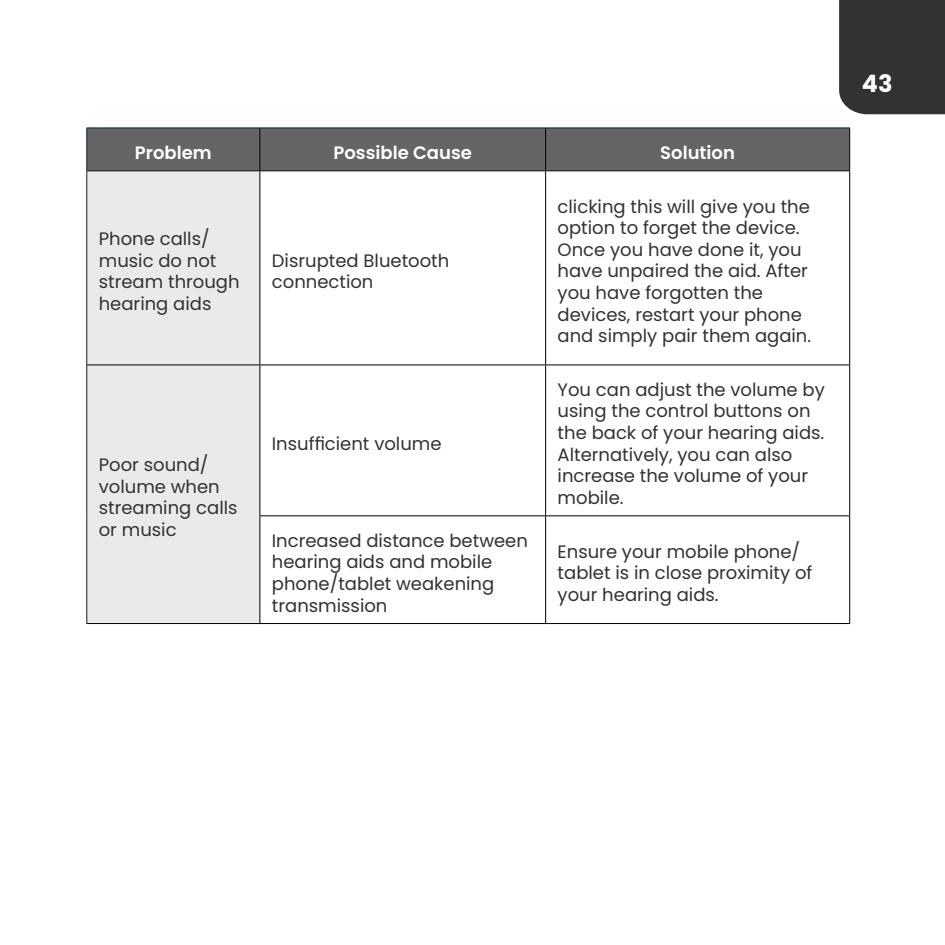
<style>
.page{position:relative;width:945px;height:945px;background:#fff}
.page>*{position:absolute;margin:0;border:0;box-sizing:border-box;transform-origin:0 0}
.t1{font:700 24px "Poppins";color:#fff}
.t2{font:18px/21.6px "Poppins";color:#323232}
.t3{font:600 18px "Poppins";color:#fff}
</style>
<div class="page">
<div style="left:87px;top:128px;width:762px;height:42px;background:#656565"></div>
<div style="left:87px;top:171px;width:173px;height:452px;background:#e9eae9"></div>
<svg style="left:260px;top:171px;width:589px;height:452px"></svg>
<hr style="left:259px;top:128px;width:1px;height:42px;background:#000">
<hr style="left:545px;top:128px;width:1px;height:42px;background:#000">
<hr style="left:849px;top:128px;width:1px;height:42px;background:#000">
<hr style="left:259px;top:171px;width:1px;height:194px;background:#000">
<hr style="left:545px;top:171px;width:1px;height:194px;background:#000">
<hr style="left:849px;top:171px;width:1px;height:194px;background:#000">
<hr style="left:259px;top:365px;width:1px;height:150px;background:#000">
<hr style="left:545px;top:365px;width:1px;height:150px;background:#000">
<hr style="left:849px;top:365px;width:1px;height:150px;background:#000">
<hr style="left:259px;top:516px;width:1px;height:107px;background:#000">
<hr style="left:545px;top:516px;width:1px;height:107px;background:#000">
<hr style="left:849px;top:516px;width:1px;height:107px;background:#000">
<hr style="left:86px;top:127px;width:174px;height:1px;background:#002438">
<hr style="left:86px;top:128px;width:1px;height:43px;background:#002438">
<hr style="left:260px;top:127px;width:286px;height:1px;background:#002438">
<hr style="left:546px;top:127px;width:304px;height:1px;background:#002438">
<hr style="left:86px;top:171px;width:1px;height:194px;background:#002438">
<hr style="left:86px;top:365px;width:1px;height:151px;background:#002438">
<hr style="left:86px;top:516px;width:1px;height:107px;background:#002438">
<hr style="left:87px;top:170px;width:173px;height:1px;background:#000">
<hr style="left:260px;top:170px;width:286px;height:1px;background:#000">
<hr style="left:546px;top:170px;width:304px;height:1px;background:#000">
<hr style="left:87px;top:364px;width:173px;height:1px;background:#000">
<hr style="left:260px;top:364px;width:286px;height:1px;background:#000">
<hr style="left:546px;top:364px;width:304px;height:1px;background:#000">
<hr style="left:260px;top:515px;width:286px;height:1px;background:#000">
<hr style="left:546px;top:515px;width:304px;height:1px;background:#000">
<hr style="left:86px;top:623px;width:174px;height:1px;background:#000">
<hr style="left:260px;top:623px;width:286px;height:1px;background:#000">
<hr style="left:546px;top:623px;width:304px;height:1px;background:#000">
<div style="left:839px;top:0;width:106px;height:114px;background:#323232"></div>
<p class="t3" style="left:135px;top:142px;width:78px">Problem</p>
<p class="t3" style="left:334px;top:142px;width:140px">Possible Cause</p>
<p class="t3" style="left:660px;top:142px;width:76px">Solution</p>
<p class="t2" style="left:99px;top:228px;width:142px">Phone calls/ music do not stream through hearing aids</p>
<p class="t2" style="left:99px;top:454px;width:140px">Poor sound/ volume when streaming calls or music</p>
<p class="t2" style="left:272px;top:250px;width:179px">Disrupted Bluetooth connection</p>
<p class="t2" style="left:272px;top:433px;width:171px">Insufficient volume</p>
<p class="t2" style="left:558px;top:196px;width:255px">clicking this will give you the option to forget the device.<br>Once you have done it, you have unpaired the aid. After you have forgotten the devices, restart your phone and simply pair them again.</p>
<p class="t2" style="left:558px;top:379px;width:269px">You can adjust the volume by using the control buttons on the back of your hearing aids.<br>Alternatively, you can also increase the volume of your mobile.</p>
<p class="t2" style="left:272px;top:530px;width:258px">Increased distance between hearing aids and mobile phone/tablet weakening transmission</p>
<p class="t2" style="left:558px;top:541px;width:256px">Ensure your mobile phone/ tablet is in close proximity of your hearing aids.</p>
<p class="t1" style="left:862px;top:70px;width:32px">43</p>
<p class="t1" style="left:873px;top:70px;width:11px">1</p>
</div>
